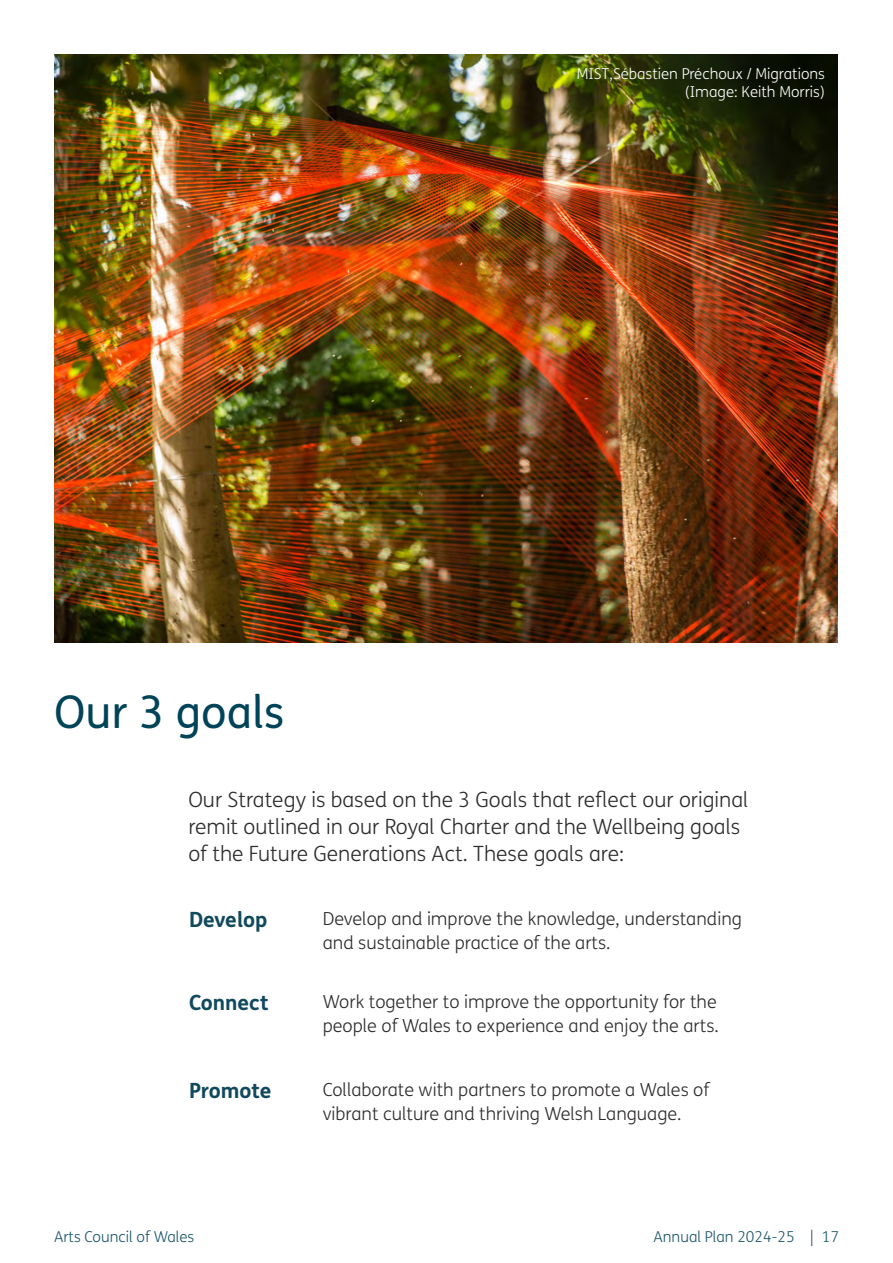
<style>
.page{position:relative;width:893px;height:1263px;background:#fff}
.page>*{position:absolute;margin:0;border:0;box-sizing:border-box;transform-origin:0 0}
.Heading_H2{font:45px "FS Me";color:#014358}
.Body_copy{font:300 21px/27px "FS Me";color:#2e2b2b}
.LH_col_H3{font:700 21px "FS Me";color:#11495d}
.Body_copy-2{font:300 18px/24px "FS Me";color:#2e2b2b}
.t1{font:300 15px/18px "FS Me";color:#fff;text-align:right}
.t2{font:300 15px "FS Me";color:#1b5669}
</style>
<div class="page">
<img style="left:54px;top:54px;width:783px;height:588px">
<div style="left:568px;top:59px;width:274px;height:59px;background:#000;opacity:.45"></div>
<h2 class="Heading_H2" style="left:54px;top:682px;width:232px">Our 3 goals</h2>
<p class="t1" style="left:577px;top:65px;width:250px">MIST,Sébastien Préchoux / Migrations (Image: Keith Morris)</p>
<p class="Body_copy" style="left:188px;top:785px;width:562px">Our Strategy is based on the 3 Goals that reflect our original remit outlined in our Royal Charter and the Wellbeing goals of the Future Generations Act. These goals are:</p>
<h3 class="LH_col_H3" style="left:189px;top:903px;width:80px">Develop</h3>
<p class="Body_copy-2" style="left:323px;top:906px;width:421px">Develop and improve the knowledge, understanding and sustainable practice of the arts.</p>
<h3 class="LH_col_H3" style="left:189px;top:986px;width:81px">Connect</h3>
<p class="Body_copy-2" style="left:323px;top:989px;width:398px">Work together to improve the opportunity for the people of Wales to experience and enjoy the arts.</p>
<h3 class="LH_col_H3" style="left:189px;top:1075px;width:84px">Promote</h3>
<p class="Body_copy-2" style="left:323px;top:1077px;width:388px">Collaborate with partners to promote a Wales of vibrant culture and thriving Welsh Language.</p>
<p class="t2" style="left:54px;top:1226px;width:142px">Arts Council of Wales</p>
<p class="t2" style="left:653px;top:1226px;width:187px">Annual Plan 2024-25 | 17</p>
</div>
